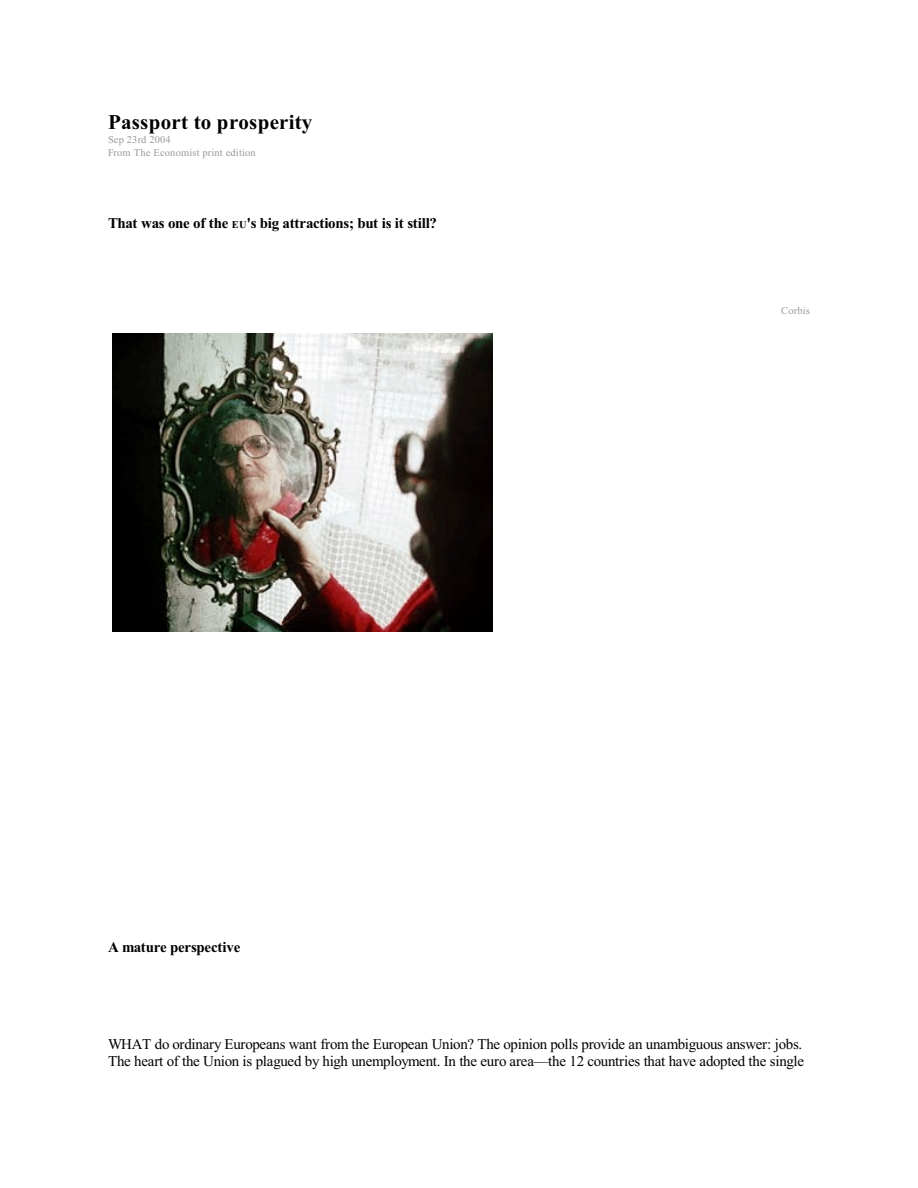
<style>
.page{position:relative;width:918px;height:1188px;background:#fff}
.page>*{position:absolute;margin:0;border:0;box-sizing:border-box;transform-origin:0 0}
.t1{font:700 21px "Times New Roman";letter-spacing:.01em;color:#000}
.t2{font:15px/16.8px "Times New Roman";letter-spacing:-.02em;color:#000}
.t3{font:700 15px "Times New Roman";letter-spacing:-.015em;color:#000}
.t4{font:10.5px/12.8px "Times New Roman";letter-spacing:.015em;color:#999}
.s1{font-size:10.5px}
</style>
<div class="page">
<img style="left:112px;top:333px;width:381px;height:299px">
<h1 class="t1" style="left:108px;top:114px;width:206px">Passport to prosperity</h1>
<p class="t4" style="left:108px;top:135px;width:149px">Sep 23rd 2004<br>From The Economist print edition</p>
<p class="t3" style="left:108px;top:218px;width:331px">That was one of the <span class="s1">EU</span>'s big attractions; but is it still?</p>
<p class="t3" style="left:108px;top:942px;width:134px">A mature perspective</p>
<p class="t4" style="left:781px;top:305px;width:30px">Corbis</p>
<p class="t2" style="left:108px;top:1037px;width:698px">WHAT do ordinary Europeans want from the European Union? The opinion polls provide an unambiguous answer: jobs.<br>The heart of the Union is plagued by high unemployment. In the euro area—the 12 countries that have adopted the single</p>
</div>
